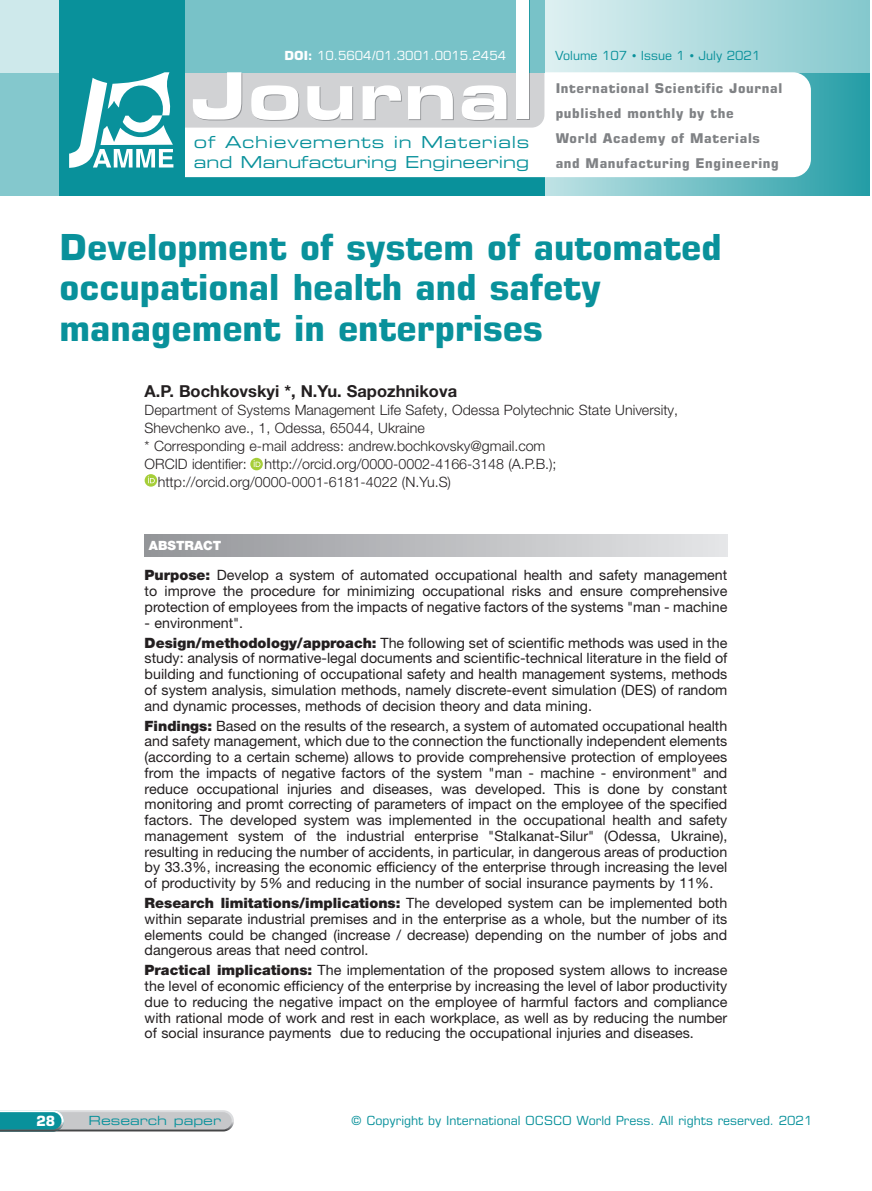
<style>
.page{position:relative;width:872px;height:1191px;background:#fff}
.page>*{position:absolute;margin:0;border:0;box-sizing:border-box;transform-origin:0 0}
.tytuł_artykułu{font:700 36px/40.5px "Eurostile LT Pro";color:#09919b}
.t1{font:16.5px/19.8px "Eurostile LT Pro Ex 2";color:#09919b}
.autorzy{font:700 16.5px "Helvetica Neue LT Pro";color:#231f20}
.tekst_abstraktu{font:14.25px/15.8px "Helvetica Neue LT Pro";color:#231f20;text-align:justify}
.uczelnia{font:300 14.25px/18px "Helvetica Neue LT Pro";color:#231f20}
.t2{font:700 14.1px "Eurostile LT Pro";color:#fff}
.t3{font:700 13.5px/24.8px "Eurostile LT Pro";letter-spacing:.045em;color:#808285}
.t4{font:900 12.75px "Helvetica Neue LT Pro";color:#fff}
.t5{font:12.6px "Eurostile LT Pro";color:#09919b}
.t6{font:12.6px "Eurostile LT Pro";color:#fff}
.t7{font:12.6px "Eurostile LT Pro Ex 2";color:#09919b}
.s1{font-weight:700}
.s2{font-weight:900}
</style>
<div class="page">
<svg style="left:0;top:1110px;width:234px;height:21px;background:#99b7ba"></svg>
<div style="left:514px;top:0;width:356px;height:196px;background:linear-gradient(to right,#c9e7e9,#289fa7)"></div>
<div style="left:513px;top:0;width:357px;height:72px;background:linear-gradient(to right,#e7f4f5,#84c8cd)"></div>
<div style="left:60px;top:0;width:484px;height:196px;background:#09919b"></div>
<div style="left:138px;top:72px;width:673px;height:105px;background:#fff;border-radius:18px"></div>
<svg style="left:185px;top:72px;width:359px;height:56px;background:#cfd2d4"></svg>
<div style="left:0;top:0;width:60px;height:196px;background:#84c8cd"></div>
<div style="left:0;top:0;width:60px;height:72px;background:#cee9eb"></div>
<div style="left:185px;top:0;width:359px;height:72px;background:#78c2c8"></div>
<div style="left:60px;top:0;width:125px;height:196px;background:#09919b"></div>
<svg style="left:69px;top:72px;width:104px;height:96px"></svg>
<div style="left:518px;top:72px;width:12px;height:48px;background:#939598"></div>
<svg style="left:193px;top:72px;width:49px;height:48px"></svg>
<svg style="left:251px;top:85px;width:48px;height:36px"></svg>
<svg style="left:307px;top:86px;width:46px;height:35px"></svg>
<svg style="left:362px;top:85px;width:40px;height:35px"></svg>
<svg style="left:408px;top:85px;width:46px;height:35px"></svg>
<svg style="left:462px;top:85px;width:45px;height:36px"></svg>
<div style="left:518px;top:0;width:12px;height:72px;background:#229ca5"></div>
<div style="left:517px;top:0;width:12px;height:119px;background:#fff"></div>
<svg style="left:145px;top:474px;width:12px;height:12px"></svg>
<svg style="left:148px;top:476px;width:7px;height:7px"></svg>
<div style="left:145px;top:535px;width:582px;height:21px;background:linear-gradient(to right,#939498,#e5e6e7)"></div>
<svg style="left:250px;top:458px;width:13px;height:12px"></svg>
<svg style="left:254px;top:460px;width:6px;height:7px"></svg>
<p class="t6" style="left:285px;top:48px;width:223px"><span class="s1">DOI:</span> 10.5604/01.3001.0015.2454</p>
<p class="t5" style="left:555px;top:48px;width:207px">Volume 107 • Issue 1 • July 2021</p>
<p class="t1" style="left:194px;top:132px;width:337px">of Achievements in Materials and Manufacturing Engineering</p>
<p class="t3" style="left:555px;top:76px;width:228px">International Scientific Journal published monthly by the<br>World Academy of Materials and Manufacturing Engineering</p>
<p class="tytuł_artykułu" style="left:60px;top:226px;width:664px">Development of system of automated occupational health and safety management in enterprises</p>
<p class="autorzy" style="left:145px;top:380px;width:314px">A.P. Bochkovskyi *, N.Yu. Sapozhnikova</p>
<p class="uczelnia" style="left:145px;top:400px;width:535px">Department of Systems Management Life Safety, Odessa Polytechnic State University,<br>Shevchenko ave., 1, Odessa, 65044, Ukraine</p>
<p class="uczelnia" style="left:145px;top:436px;width:402px">* Corresponding e-mail address: andrew.bochkovsky@gmail.com</p>
<p class="uczelnia" style="left:158px;top:454px;width:400px;text-indent:-13px">ORCID identifier: http://orcid.org/0000-0002-4166-3148 (A.P.B.); http://orcid.org/0000-0001-6181-4022 (N.Yu.S)</p>
<p class="t4" style="left:149px;top:538px;width:74px">ABSTRACT</p>
<p class="tekst_abstraktu" style="left:145px;top:567px;width:584px"><span class="s2">Purpose:</span> Develop a system of automated occupational health and safety management to improve the procedure for minimizing occupational risks and ensure comprehensive protection of employees from the impacts of negative factors of the systems "man - machine</p>
<p class="tekst_abstraktu" style="left:145px;top:614px;width:100px">- environment".</p>
<p class="tekst_abstraktu" style="left:145px;top:634px;width:584px"><span class="s2">Design/methodology/approach:</span> The following set of scientific methods was used in the study: analysis of normative-legal documents and scientific-technical literature in the field of building and functioning of occupational safety and health management systems, methods of system analysis, simulation methods, namely discrete-event simulation (DES) of random and dynamic processes, methods of decision theory and data mining.</p>
<p class="tekst_abstraktu" style="left:145px;top:717px;width:584px"><span class="s2">Findings:</span> Based on the results of the research, a system of automated occupational health and safety management, which due to the connection the functionally independent elements (according to a certain scheme) allows to provide comprehensive protection of employees from the impacts of negative factors of the system "man - machine - environment" and reduce occupational injuries and diseases, was developed. This is done by constant monitoring and promt correcting of parameters of impact on the employee of the specified factors. The developed system was implemented in the occupational health and safety management system of the industrial enterprise "Stalkanat-Silur" (Odessa, Ukraine), resulting in reducing the number of accidents, in particular, in dangerous areas of production by 33.3%, increasing the economic efficiency of the enterprise through increasing the level of productivity by 5% and reducing in the number of social insurance payments by 11%.</p>
<p class="tekst_abstraktu" style="left:145px;top:895px;width:584px"><span class="s2">Research limitations/implications:</span> The developed system can be implemented both within separate industrial premises and in the enterprise as a whole, but the number of its elements could be changed (increase / decrease) depending on the number of jobs and dangerous areas that need control.</p>
<p class="tekst_abstraktu" style="left:145px;top:962px;width:584px"><span class="s2">Practical implications:</span> The implementation of the proposed system allows to increase the level of economic efficiency of the enterprise by increasing the level of labor productivity due to reducing the negative impact on the employee of harmful factors and compliance with rational mode of work and rest in each workplace, as well as by reducing the number of social insurance payments due to reducing the occupational injuries and diseases.</p>
<p class="t2" style="left:36px;top:1112px;width:20px">28</p>
<p class="t7" style="left:88px;top:1112px;width:134px">Research paper</p>
<p class="t5" style="left:351px;top:1113px;width:462px">© Copyright by International OCSCO World Press. All rights reserved. 2021</p>
</div>
